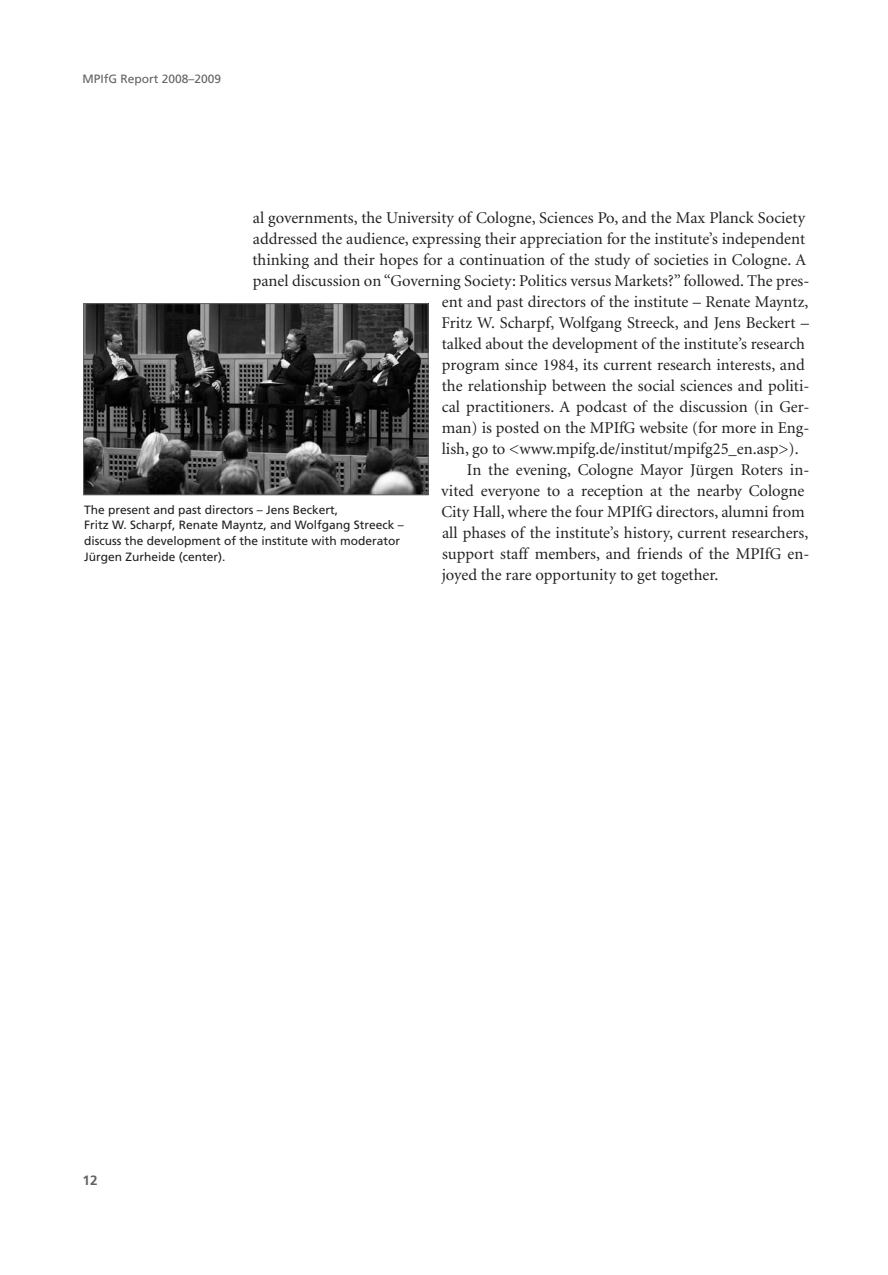
<style>
.page{position:relative;width:888px;height:1275px;background:#fff}
.page>*{position:absolute;margin:0;border:0;box-sizing:border-box;transform-origin:0 0}
.t1{font:16.5px "Minion";color:#231f20}
.t2{font:700 13.5px "Frutiger";color:#636366}
.t3{font:12px/15.8px "Frutiger";color:#231f20}
.t4{font:12px "Frutiger";color:#636366}
</style>
<div class="page">
<img style="left:85px;top:305px;width:341px;height:188px">
<div style="left:83px;top:303px;width:345px;height:192px;border:1px solid #636366"></div>
<p class="t4" style="left:83px;top:71px;width:140px">MPIfG Report 2008–2009</p>
<p class="t1" style="left:253px;top:210px;width:554px">al governments, the University of Cologne, Sciences Po, and the Max Planck Society</p>
<p class="t1" style="left:253px;top:231px;width:554px">addressed the audience, expressing their appreciation for the institute’s independent</p>
<p class="t1" style="left:253px;top:252px;width:555px">thinking and their hopes for a continuation of the study of societies in Cologne. A</p>
<p class="t1" style="left:253px;top:273px;width:558px">panel discussion on “Governing Society: Politics versus Markets?” followed. The pres-</p>
<p class="t1" style="left:442px;top:294px;width:368px">ent and past directors of the institute – Renate Mayntz,</p>
<p class="t1" style="left:441px;top:315px;width:369px">Fritz W. Scharpf, Wolfgang Streeck, and Jens Beckert –</p>
<p class="t1" style="left:442px;top:336px;width:365px">talked about the development of the institute’s research</p>
<p class="t1" style="left:442px;top:357px;width:364px">program since 1984, its current research interests, and</p>
<p class="t1" style="left:442px;top:378px;width:369px">the relationship between the social sciences and politi-</p>
<p class="t1" style="left:442px;top:399px;width:369px">cal practitioners. A podcast of the discussion (in Ger-</p>
<p class="t1" style="left:442px;top:420px;width:369px">man) is posted on the MPIfG website (for more in Eng-</p>
<p class="t1" style="left:442px;top:441px;width:358px">lish, go to &lt;www.mpifg.de/institut/mpifg25_en.asp&gt;).</p>
<p class="t1" style="left:467px;top:462px;width:344px">In the evening, Cologne Mayor Jürgen Roters in-</p>
<p class="t1" style="left:441px;top:483px;width:365px">vited everyone to a reception at the nearby Cologne</p>
<p class="t1" style="left:441px;top:504px;width:365px">City Hall, where the four MPIfG directors, alumni from</p>
<p class="t1" style="left:442px;top:525px;width:368px">all phases of the institute’s history, current researchers,</p>
<p class="t1" style="left:442px;top:546px;width:369px">support staff members, and friends of the MPIfG en-</p>
<p class="t1" style="left:442px;top:567px;width:278px">joyed the rare opportunity to get together.</p>
<p class="t3" style="left:84px;top:502px;width:321px">The present and past directors – Jens Beckert,<br>Fritz W . Scharpf, Renate Mayntz, and Wolfgang Streeck – discuss the development of the institute with moderator Jürgen Zurheide (center) .</p>
<p class="t2" style="left:83px;top:1173px;width:17px">12</p>
</div>
